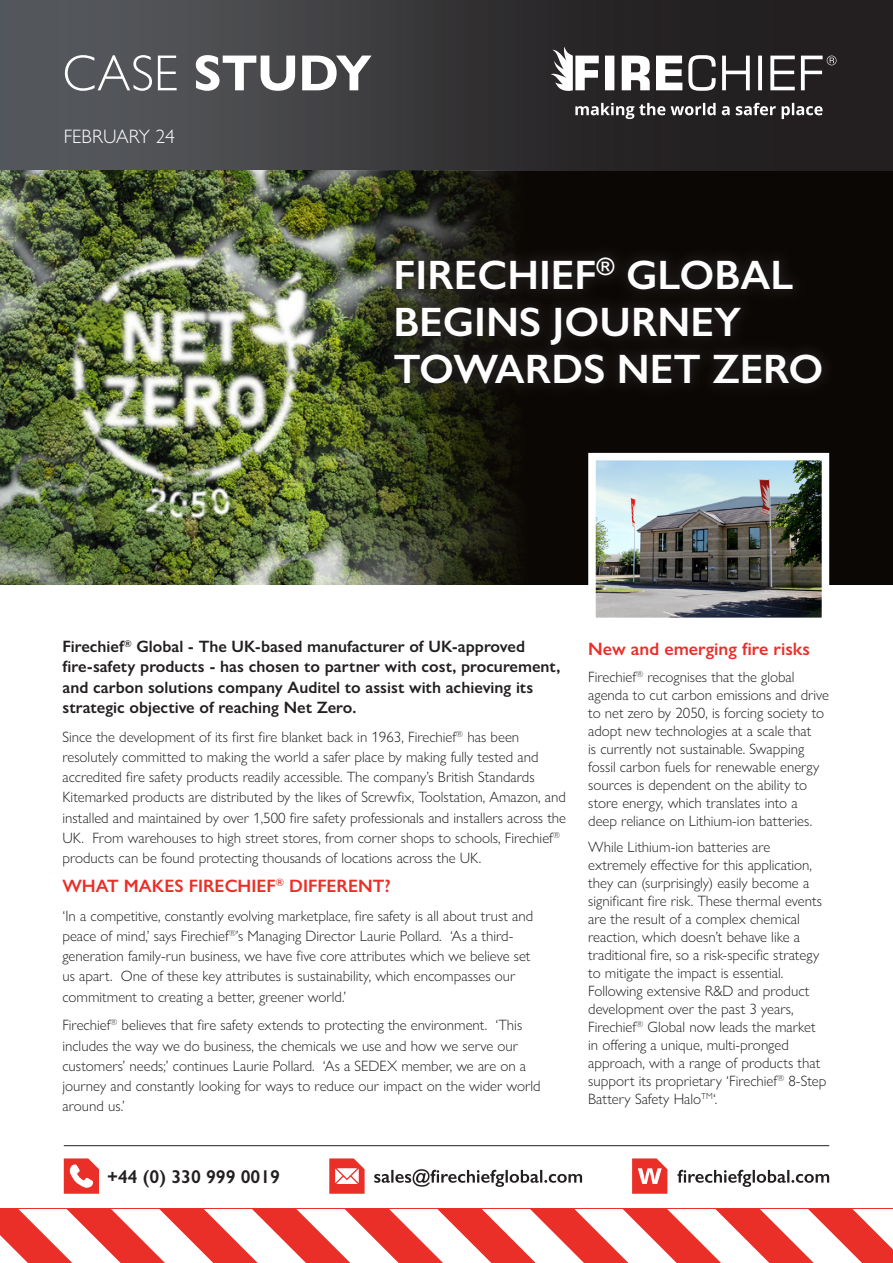
<style>
.page{position:relative;width:893px;height:1263px;background:#fff}
.page>*{position:absolute;margin:0;border:0;box-sizing:border-box;transform-origin:0 0}
.t1{font:700 51px "Gill Sans Nova";color:#fff}
.t2{font:600 41.25px/46.8px "Gill Sans";color:#fff}
.t3{font:300 19.5px "Gill Sans Nova";color:#fff}
.t4{font:600 18.6px "Gill Sans";color:#231f20}
.t5{font:600 18px "Gill Sans Nova";color:#ea2f29}
.t6{font:600 16.5px/20.2px "Gill Sans Nova";color:#231f20}
.t7{font:300 15px/18px "Gill Sans Nova";color:#231f20}
.s1{font-weight:300}
</style>
<div class="page">
<div style="left:0;top:155px;width:893px;height:430px;background:#0b0704"></div>
<div style="left:0;top:0;width:893px;height:170px;background:linear-gradient(to right,#585b5f,#191414)"></div>
<svg style="left:551px;top:47px;width:48px;height:45px"></svg>
<div style="left:605px;top:56px;width:9px;height:34px;background:#fff"></div>
<svg style="left:622px;top:56px;width:28px;height:34px"></svg>
<svg style="left:656px;top:56px;width:26px;height:34px"></svg>
<svg style="left:688px;top:55px;width:28px;height:36px"></svg>
<svg style="left:722px;top:56px;width:28px;height:34px"></svg>
<svg style="left:758px;top:56px;width:4px;height:34px"></svg>
<svg style="left:770px;top:56px;width:25px;height:34px"></svg>
<svg style="left:575px;top:103px;width:248px;height:16px"></svg>
<svg style="left:801px;top:56px;width:35px;height:34px"></svg>
<svg style="left:0;top:1209px;width:893px;height:54px"></svg>
<hr style="left:64px;top:1145px;width:765px;height:1px;background:#231f20">
<svg style="left:64px;top:1158px;width:35px;height:36px"></svg>
<svg style="left:374px;top:1169px;width:208px;height:18px"></svg>
<svg style="left:329px;top:1158px;width:36px;height:36px"></svg>
<svg style="left:677px;top:1170px;width:152px;height:17px"></svg>
<svg style="left:632px;top:1158px;width:35px;height:36px"></svg>
<img style="left:0;top:170px;width:609px;height:415px">
<img style="left:597px;top:462px;width:223px;height:154px">
<div style="left:588px;top:453px;width:241px;height:172px;border:8px solid #fff"></div>
<div style="left:379px;top:241px;width:458px;height:157px;background:#231f20;opacity:.75"></div>
<p class="t1" style="left:62px;top:41px;width:311px"><span class="s1">CASE</span> STUDY</p>
<p class="t3" style="left:64px;top:125px;width:113px">FEBRUARY 24</p>
<p class="t2" style="left:393px;top:251px;width:432px">FIRECHIEF<sup>®</sup> GLOBAL<br>BEGINS JOURNEY<br>TOWARDS NET ZERO</p>
<p class="t6" style="left:62px;top:636px;width:499px">Firechief<sup>®</sup> Global - The UK-based manufacturer of UK-approved fire-safety products - has chosen to partner with cost, procurement, and carbon solutions company Auditel to assist with achieving its strategic objective of reaching Net Zero.</p>
<p class="t7" style="left:62px;top:726px;width:505px;line-height:20.2px">Since the development of its first fire blanket back in 1963, Firechief<sup>®</sup> has been resolutely committed to making the world a safer place by making fully tested and accredited fire safety products readily accessible. The company’s British Standards Kitemarked products are distributed by the likes of Screwfix, Toolstation, Amazon, and installed and maintained by over 1,500 fire safety professionals and installers across the UK. From warehouses to high street stores, from corner shops to schools, Firechief<sup>® </sup>products can be found protecting thousands of locations across the UK.</p>
<p class="t5" style="left:62px;top:874px;width:330px">WHAT MAKES FIRECHIEF<sup>®</sup> DIFFERENT?</p>
<p class="t7" style="left:62px;top:905px;width:472px;line-height:20.2px">‘In a competitive, constantly evolving marketplace, fire safety is all about trust and peace of mind,’ says Firechief<sup>®</sup>’s Managing Director Laurie Pollard. ‘As a third&shy;generation family-run business, we have five core attributes which we believe set us apart. One of these key attributes is sustainability, which encompasses our commitment to creating a better, greener world.’</p>
<p class="t7" style="left:62px;top:1015px;width:480px;line-height:20.2px">Firechief<sup>®</sup> believes that fire safety extends to protecting the environment. ‘This includes the way we do business, the chemicals we use and how we serve our customers’ needs;’ continues Laurie Pollard. ‘As a SEDEX member, we are on a journey and constantly looking for ways to reduce our impact on the wider world around us.’</p>
<p class="t5" style="left:588px;top:638px;width:223px">New and emerging fire risks</p>
<p class="t7" style="left:588px;top:667px;width:242px">Firechief<sup>®</sup> recognises that the global agenda to cut carbon emissions and drive to net zero by 2050, is forcing society to adopt new technologies at a scale that<br>is currently not sustainable. Swapping fossil carbon fuels for renewable energy sources is dependent on the ability to store energy, which translates into a deep reliance on Lithium-ion batteries.</p>
<p class="t7" style="left:588px;top:838px;width:240px">While Lithium-ion batteries are extremely effective for this application, they can (surprisingly) easily become a significant fire risk. These thermal events are the result of a complex chemical reaction, which doesn’t behave like a traditional fire, so a risk-specific strategy to mitigate the impact is essential.<br>Following extensive R&amp;D and product development over the past 3 years, Firechief<sup>®</sup> Global now leads the market in offering a unique, multi-pronged approach, with a range of products that support its proprietary ‘Firechief<sup>®</sup> 8-Step Battery Safety Halo<sup>TM</sup>‘.</p>
<p class="t4" style="left:107px;top:1165px;width:174px">+44 (0) 330 999 0019</p>
</div>
